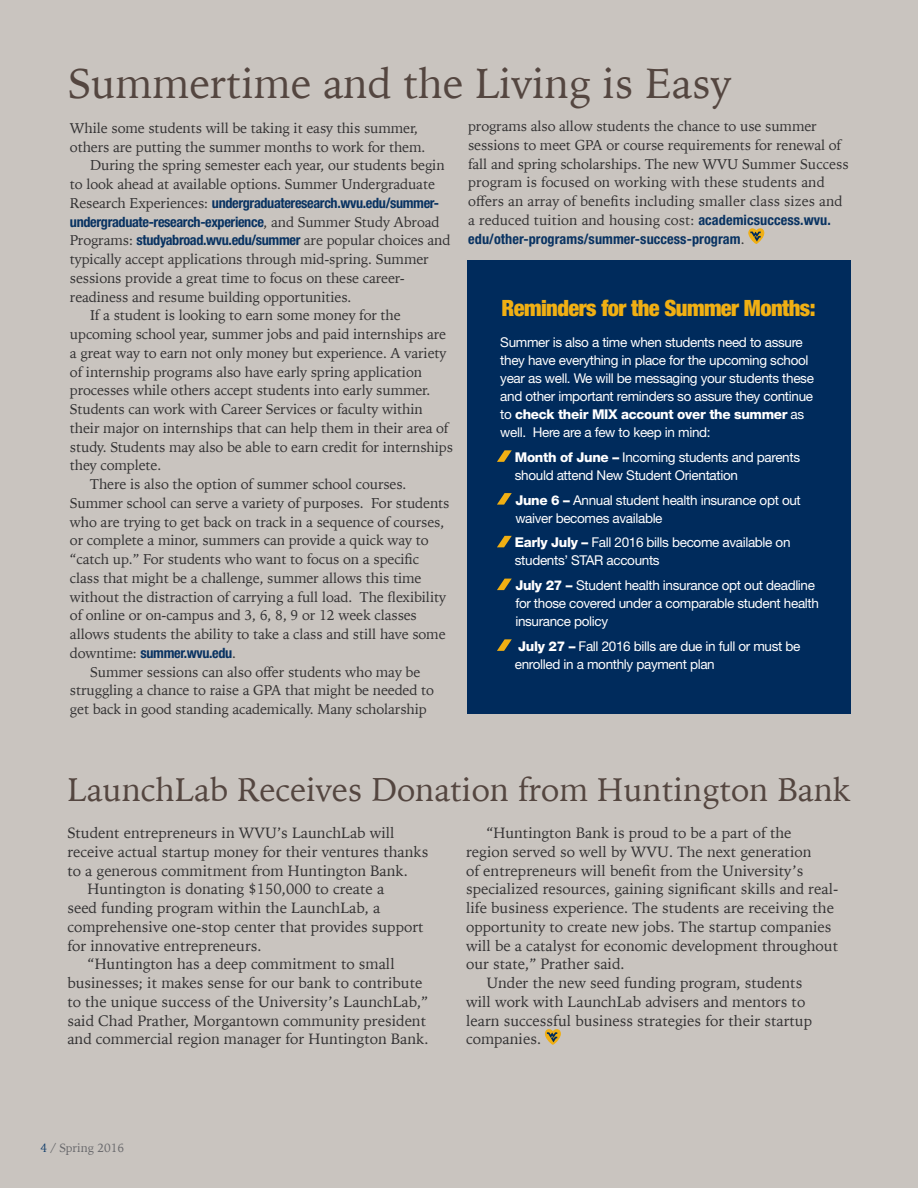
<style>
.page{position:relative;width:918px;height:1188px;background:#c9c4bf}
.page>*{position:absolute;margin:0;border:0;box-sizing:border-box;transform-origin:0 0}
.Default{font:42px "Iowan Old Style";color:#544640}
.Default-2{font:32.85px "Iowan Old Style";color:#544640}
.t1{font:900 condensed 22.5px "Helvetica Neue LT Std";letter-spacing:-.025em;color:#f0af13}
.t2{font:15px/18.8px "Iowan Old Style";color:#333233}
.t3{font:14.25px/18.8px "Iowan Old Style";letter-spacing:-.01em;color:#333233}
.t4{font:13.5px/18px "Helvetica Neue LT Std";letter-spacing:-.025em;color:#fff}
.t5{font:12px "Iowan Old Style";color:#69696c}
.s1{font-family:"Helvetica Neue LT Std";font-weight:700;font-stretch:condensed;color:#093362}
.s2{font-weight:800}
.s3{color:#133f6c}
</style>
<div class="page">
<svg style="left:748px;top:229px;width:16px;height:15px"></svg>
<svg style="left:545px;top:1029px;width:16px;height:15px"></svg>
<div style="left:467px;top:260px;width:384px;height:454px;background:#002b5c"></div>
<svg style="left:497px;top:450px;width:15px;height:12px"></svg>
<svg style="left:497px;top:493px;width:15px;height:12px"></svg>
<svg style="left:497px;top:536px;width:15px;height:11px"></svg>
<svg style="left:497px;top:579px;width:15px;height:11px"></svg>
<svg style="left:497px;top:639px;width:15px;height:12px"></svg>
<p class="Default" style="left:68px;top:46px;width:665px">Summertime and the Living is Easy</p>
<p class="t3" style="left:70px;top:118px;width:357px">While some students will be taking it easy this summer, others are putting the summer months to work for them.</p>
<p class="t3" style="left:70px;top:155px;width:382px;text-indent:20px">During the spring semester each year, our students begin to look ahead at available options. Summer Undergraduate Research Experiences: <span class="s1">undergraduateresearch.wvu.edu/summer&shy;undergraduate-research-experience</span>, and Summer Study Abroad Programs: <span class="s1">studyabroad.wvu.edu/summer</span> are popular choices and typically accept applications through mid-spring. Summer sessions provide a great time to focus on these career&shy;readiness and resume building opportunities.</p>
<p class="t3" style="left:70px;top:305px;width:385px;text-indent:20px">If a student is looking to earn some money for the upcoming school year, summer jobs and paid internships are a great way to earn not only money but experience. A variety of internship programs also have early spring application processes while others accept students into early summer.<br>Students can work with Career Services or faculty within their major on internships that can help them in their area of study. Students may also be able to earn credit for internships they complete.</p>
<p class="t3" style="left:70px;top:474px;width:381px;text-indent:20px">There is also the option of summer school courses.<br>Summer school can serve a variety of purposes. For students who are trying to get back on track in a sequence of courses, or complete a minor, summers can provide a quick way to “catch up.” For students who want to focus on a specific class that might be a challenge, summer allows this time without the distraction of carrying a full load. The flexibility of online or on-campus and 3, 6, 8, 9 or 12 week classes allows students the ability to take a class and still have some downtime: <span class="s1">summer.wvu.edu</span>.</p>
<p class="t3" style="left:70px;top:662px;width:365px;text-align:center">Summer sessions can also offer students who may be struggling a chance to raise a GPA that might be needed to get back in good standing academically. Many scholarship</p>
<p class="t3" style="left:468px;top:116px;width:382px">programs also allow students the chance to use summer sessions to meet GPA or course requirements for renewal of fall and spring scholarships. The new WVU Summer Success program is focused on working with these students and offers an array of benefits including smaller class sizes and a reduced tuition and housing cost: <span class="s1">academicsuccess.wvu. edu/other-programs/summer-success-program</span>.</p>
<p class="t1" style="left:502px;top:294px;width:316px">Reminders for the Summer Months:</p>
<p class="t4" style="left:500px;top:333px;width:315px">Summer is also a time when students need to assure they have everything in place for the upcoming school year as well. We will be messaging your students these and other important reminders so assure they continue to <span class="s2">check their MIX account over the summer</span> as well. Here are a few to keep in mind:</p>
<p class="t4" style="left:515px;top:448px;width:287px"><span class="s2">Month of June –</span> Incoming students and parents should attend New Student Orientation</p>
<p class="t4" style="left:515px;top:491px;width:287px"><span class="s2">June 6 –</span> Annual student health insurance opt out waiver becomes available</p>
<p class="t4" style="left:515px;top:533px;width:277px"><span class="s2">Early July –</span> Fall 2016 bills become available on students’ STAR accounts</p>
<p class="t4" style="left:515px;top:576px;width:305px"><span class="s2">July 27 –</span> Student health insurance opt out deadline for those covered under a comparable student health insurance policy</p>
<p class="t4" style="left:515px;top:637px;width:287px"><span class="s2">July 27 –</span> Fall 2016 bills are due in full or must be enrolled in a monthly payment plan</p>
<p class="Default-2" style="left:67px;top:760px;width:785px">LaunchLab Receives Donation from Huntington Bank</p>
<p class="t2" style="left:67px;top:823px;width:363px">Student entrepreneurs in WVU’s LaunchLab will receive actual startup money for their ventures thanks to a generous commitment from Huntington Bank.</p>
<p class="t2" style="left:67px;top:879px;width:358px;text-indent:20px">Huntington is donating $150,000 to create a<br>seed funding program within the LaunchLab, a comprehensive one-stop center that provides support for innovative entrepreneurs.</p>
<p class="t2" style="left:67px;top:954px;width:363px;text-indent:20px">“Huntington has a deep commitment to small businesses; it makes sense for our bank to contribute to the unique success of the University’s LaunchLab,” said Chad Prather, Morgantown community president and commercial region manager for Huntington Bank.</p>
<p class="t2" style="left:466px;top:823px;width:374px;text-indent:20px">“Huntington Bank is proud to be a part of the<br>region served so well by WVU. The next generation<br>of entrepreneurs will benefit from the University’s specialized resources, gaining significant skills and real&shy;life business experience. The students are receiving the opportunity to create new jobs. The startup companies will be a catalyst for economic development throughout our state,” Prather said.</p>
<p class="t2" style="left:466px;top:973px;width:348px;text-indent:20px">Under the new seed funding program, students will work with LaunchLab advisers and mentors to learn successful business strategies for their startup companies.</p>
<p class="t5" style="left:40px;top:1137px;width:85px"><span class="s3">4</span> / Spring 2016</p>
</div>
